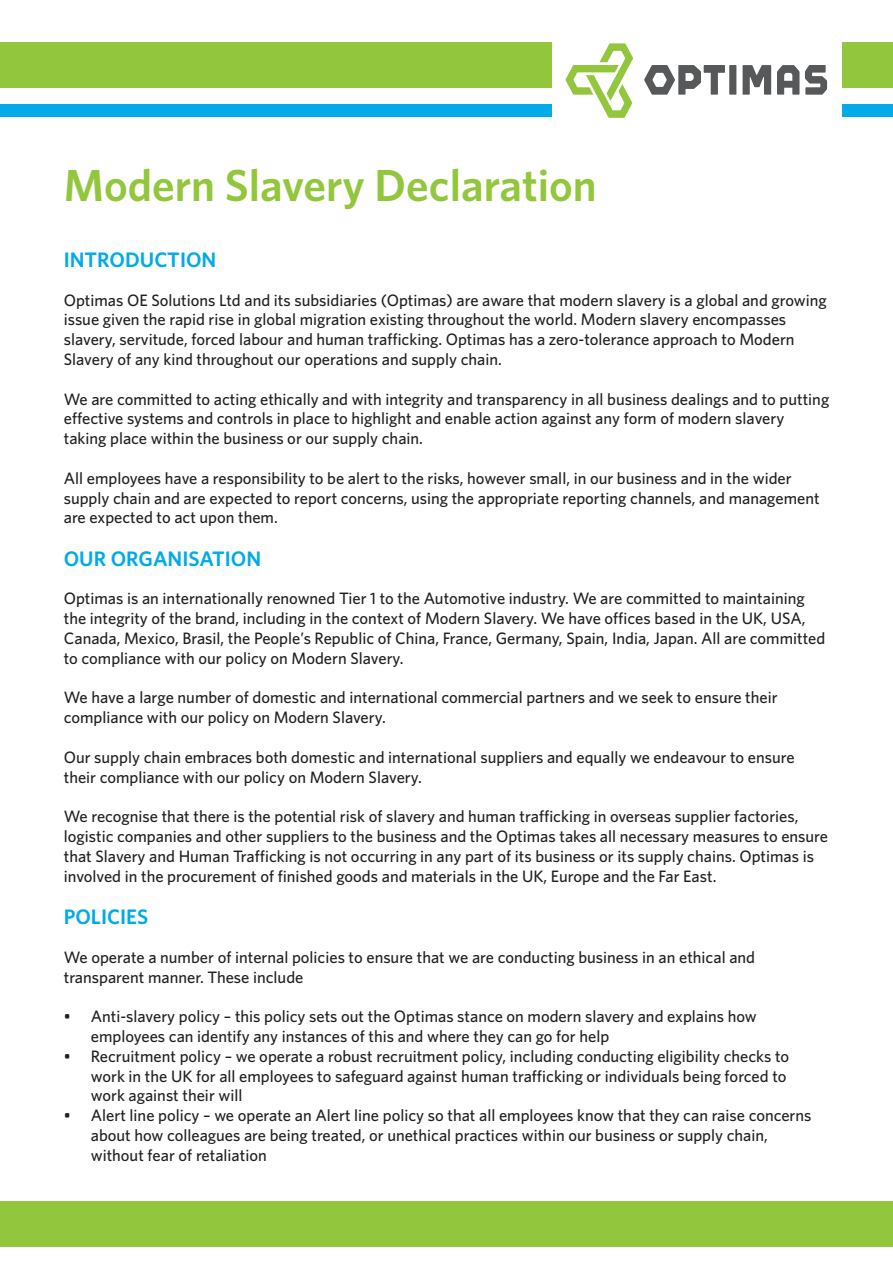
<style>
.page{position:relative;width:893px;height:1263px;background:#fff}
.page>*{position:absolute;margin:0;border:0;box-sizing:border-box;transform-origin:0 0}
.t1{font:600 45px "Whitney";color:#92c73d}
.t2{font:600 21px "Whitney";color:#00abe7}
.t3{font:500 16.5px/19.8px "Whitney";color:#231f20}
</style>
<div class="page">
<div style="left:0;top:104px;width:893px;height:13px;background:#00abe7"></div>
<div style="left:0;top:43px;width:893px;height:45px;background:#92c73d"></div>
<div style="left:553px;top:31px;width:289px;height:102px;background:#fff"></div>
<svg style="left:644px;top:65px;width:81px;height:30px"></svg>
<div style="left:729px;top:65px;width:7px;height:30px;background:#57585a"></div>
<svg style="left:805px;top:65px;width:22px;height:30px"></svg>
<svg style="left:777px;top:65px;width:22px;height:30px"></svg>
<svg style="left:743px;top:65px;width:28px;height:30px"></svg>
<svg style="left:566px;top:43px;width:67px;height:75px"></svg>
<div style="left:0;top:1202px;width:893px;height:45px;background:#92c73d"></div>
<p class="t1" style="left:64px;top:156px;width:534px">Modern Slavery Declaration</p>
<p class="t2" style="left:64px;top:246px;width:154px">INTRODUCTION</p>
<p class="t3" style="left:64px;top:290px;width:764px">Optimas OE Solutions Ltd and its subsidiaries (Optimas) are aware that modern slavery is a global and growing issue given the rapid rise in global migration existing throughout the world. Modern slavery encompasses slavery, servitude, forced labour and human trafficking. Optimas has a zero-tolerance approach to Modern Slavery of any kind throughout our operations and supply chain.</p>
<p class="t3" style="left:64px;top:389px;width:767px">We are committed to acting ethically and with integrity and transparency in all business dealings and to putting effective systems and controls in place to highlight and enable action against any form of modern slavery taking place within the business or our supply chain.</p>
<p class="t3" style="left:64px;top:468px;width:757px">All employees have a responsibility to be alert to the risks, however small, in our business and in the wider supply chain and are expected to report concerns, using the appropriate reporting channels, and management are expected to act upon them.</p>
<p class="t2" style="left:64px;top:544px;width:199px">OUR ORGANISATION</p>
<p class="t3" style="left:64px;top:588px;width:742px">Optimas is an internationally renowned Tier 1 to the Automotive industry. We are committed to maintaining</p>
<p class="t3" style="left:64px;top:608px;width:743px">the integrity of the brand, including in the context of Modern Slavery. We have offices based in the UK, USA,</p>
<p class="t3" style="left:64px;top:628px;width:763px">Canada, Mexico, Brasil, the People’s Republic of China, France, Germany, Spain, India, Japan. All are committed</p>
<p class="t3" style="left:64px;top:648px;width:341px">to compliance with our policy on Modern Slavery.</p>
<p class="t3" style="left:64px;top:687px;width:715px">We have a large number of domestic and international commercial partners and we seek to ensure their</p>
<p class="t3" style="left:64px;top:707px;width:324px">compliance with our policy on Modern Slavery.</p>
<p class="t3" style="left:64px;top:747px;width:732px">Our supply chain embraces both domestic and international suppliers and equally we endeavour to ensure</p>
<p class="t3" style="left:64px;top:767px;width:360px">their compliance with our policy on Modern Slavery.</p>
<p class="t3" style="left:64px;top:806px;width:736px">We recognise that there is the potential risk of slavery and human trafficking in overseas supplier factories,</p>
<p class="t3" style="left:64px;top:826px;width:766px">logistic companies and other suppliers to the business and the Optimas takes all necessary measures to ensure</p>
<p class="t3" style="left:64px;top:846px;width:752px">that Slavery and Human Trafficking is not occurring in any part of its business or its supply chains. Optimas is</p>
<p class="t3" style="left:64px;top:866px;width:654px">involved in the procurement of finished goods and materials in the UK, Europe and the Far East.</p>
<p class="t2" style="left:64px;top:903px;width:86px">POLICIES</p>
<p class="t3" style="left:64px;top:947px;width:693px">We operate a number of internal policies to ensure that we are conducting business in an ethical and</p>
<p class="t3" style="left:64px;top:967px;width:241px">transparent manner. These include</p>
<p class="t3" style="left:91px;top:1006px;width:668px;text-indent:-27px">• Anti-slavery policy – this policy sets out the Optimas stance on modern slavery and explains how employees can identify any instances of this and where they can go for help</p>
<p class="t3" style="left:91px;top:1046px;width:700px;text-indent:-27px">• Recruitment policy – we operate a robust recruitment policy, including conducting eligibility checks to work in the UK for all employees to safeguard against human trafficking or individuals being forced to work against their will</p>
<p class="t3" style="left:91px;top:1105px;width:722px;text-indent:-27px">• Alert line policy – we operate an Alert line policy so that all employees know that they can raise concerns about how colleagues are being treated, or unethical practices within our business or supply chain, without fear of retaliation</p>
</div>
